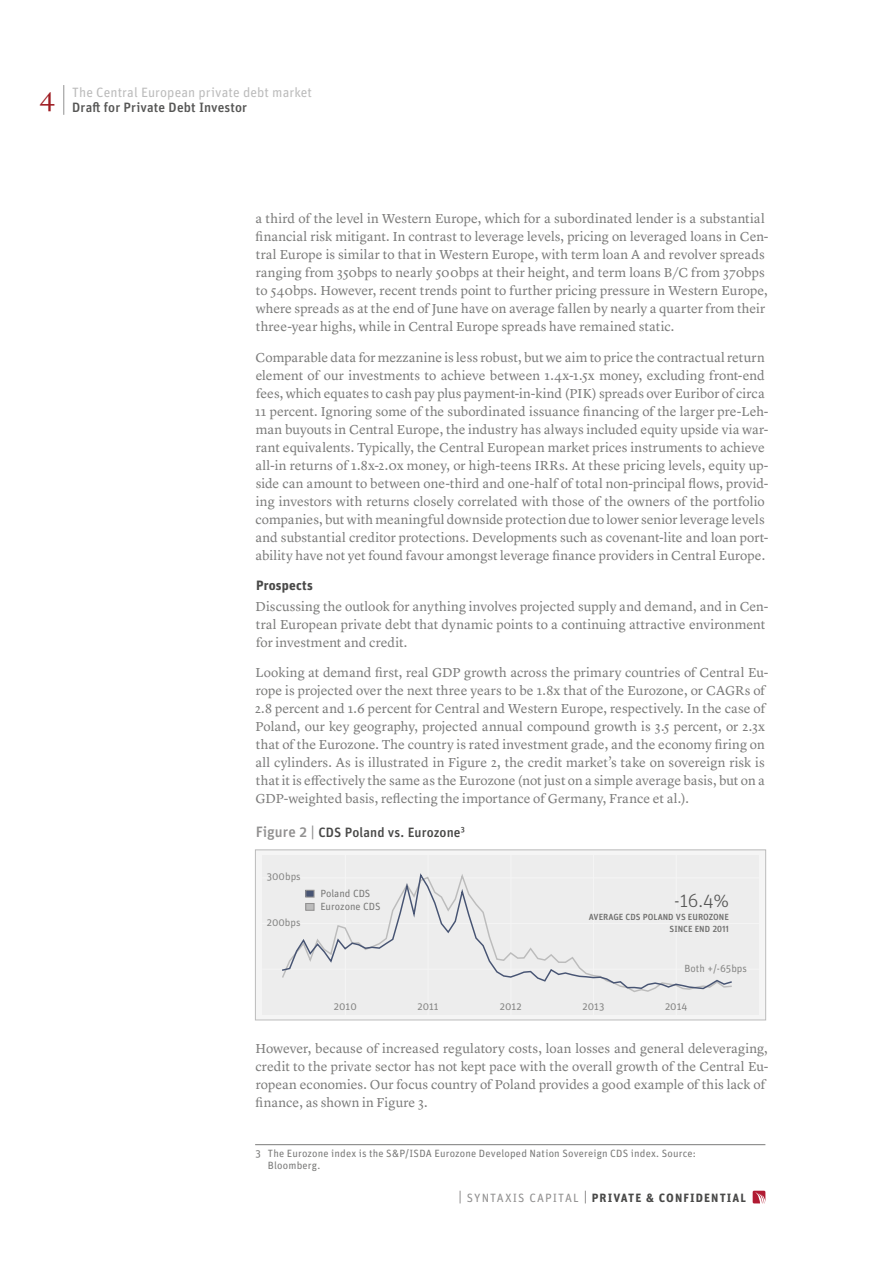
<style>
.page{position:relative;width:893px;height:1263px;background:#fff}
.page>*{position:absolute;margin:0;border:0;box-sizing:border-box;transform-origin:0 0}
.t1{font:300 19.35px "Unit Pro";color:#575756}
.BodyPPM{font:13.5px/18px "Lyon Text";color:#7b7b7a}
.t2{font:13.5px/15.8px "Unit Pro";letter-spacing:.005em;color:#bcbcbc}
.t3{font:500 13.5px "Unit Pro";letter-spacing:.01em;color:#494948}
._2{font:700 13.5px "Unit Pro";letter-spacing:.01em;color:#494948}
.t4{font:700 12px "Unit Pro";letter-spacing:.09em;color:#494948}
.Footnote{font:10.5px/12px "Unit Pro";letter-spacing:.015em;color:#7b7b7a}
.t5{font:10.35px "Unit Pro";color:#878786}
.t6{font:10.35px/13.2px "Unit Pro";color:#7b7b7a}
.t7{font:500 8.85px/11.9px "Unit Pro";color:#6f6f6e;text-align:right}
.s1{font-weight:500;color:#575756}
.s2{font-size:15px;color:#929191}
.s3{font-weight:400;color:#929191}
</style>
<div class="page">
<hr style="left:64px;top:85px;width:1px;height:30px;background:#929191">
<svg style="left:753px;top:1191px;width:12px;height:12px"></svg>
<svg style="left:585px;top:1191px;width:1px;height:12px"></svg>
<svg style="left:460px;top:1191px;width:1px;height:12px"></svg>
<hr style="left:255px;top:1144px;width:510px;height:1px;background:#7b7b7a">
<div style="left:255px;top:850px;width:511px;height:170px;background:#f5f5f5"></div>
<div style="left:263px;top:855px;width:496px;height:160px;background:#ededed"></div>
<hr style="left:345px;top:855px;width:1px;height:160px;background:#f5f5f5">
<hr style="left:427px;top:855px;width:2px;height:160px;background:#f5f5f5">
<hr style="left:510px;top:855px;width:1px;height:160px;background:#f5f5f5">
<hr style="left:593px;top:855px;width:1px;height:160px;background:#f5f5f5">
<hr style="left:676px;top:855px;width:1px;height:160px;background:#f5f5f5">
<hr style="left:263px;top:969px;width:496px;height:1px;background:#f5f5f5">
<hr style="left:263px;top:923px;width:496px;height:1px;background:#f5f5f5">
<hr style="left:263px;top:877px;width:496px;height:1px;background:#f5f5f5">
<svg style="left:282px;top:873px;width:450px;height:117px"></svg>
<div style="left:306px;top:890px;width:8px;height:7px;background:#475473"></div>
<div style="left:305px;top:890px;width:10px;height:8px;border:1px solid #929191"></div>
<div style="left:306px;top:903px;width:8px;height:7px;background:#bcbcbc"></div>
<div style="left:305px;top:903px;width:10px;height:8px;border:1px solid #929191"></div>
<div style="left:255px;top:850px;width:511px;height:170px;border:1px solid #bcbcbc"></div>
<p class="t2" style="left:40px;top:84px;width:274px;text-indent:32px">The Central European private debt market<br><sup>4</sup> <span class="s1">Draft for Private Debt Investor</span></p>
<p class="BodyPPM" style="left:255px;top:208px;width:515px">a third of the level in Western Europe, which for a subordinated lender is a substantial financial risk mitigant. In contrast to leverage levels, pricing on leveraged loans in Cen&shy;tral Europe is similar to that in Western Europe, with term loan A and revolver spreads ranging from 350bps to nearly 500bps at their height, and term loans B/C from 370bps to 540bps. However, recent trends point to further pricing pressure in Western Europe, where spreads as at the end of June have on average fallen by nearly a quarter from their three-year highs, while in Central Europe spreads have remained static.</p>
<p class="BodyPPM" style="left:255px;top:347px;width:515px">Comparable data for mezzanine is less robust, but we aim to price the contractual return element of our investments to achieve between 1.4x-1.5x money, excluding front-end fees, which equates to cash pay plus payment-in-kind (PIK) spreads over Euribor of circa 11 percent. Ignoring some of the subordinated issuance financing of the larger pre-Leh&shy;man buyouts in Central Europe, the industry has always included equity upside via war&shy;rant equivalents. Typically, the Central European market prices instruments to achieve all-in returns of 1.8x-2.0x money, or high-teens IRRs. At these pricing levels, equity up&shy;side can amount to between one-third and one-half of total non-principal flows, provid&shy;ing investors with returns closely correlated with those of the owners of the portfolio companies, but with meaningful downside protection due to lower senior leverage levels and substantial creditor protections. Developments such as covenant-lite and loan port&shy;ability have not yet found favour amongst leverage finance providers in Central Europe.</p>
<p class="_2" style="left:256px;top:576px;width:58px">Prospects</p>
<p class="BodyPPM" style="left:255px;top:596px;width:515px">Discussing the outlook for anything involves projected supply and demand, and in Cen&shy;tral European private debt that dynamic points to a continuing attractive environment for investment and credit.</p>
<p class="BodyPPM" style="left:255px;top:663px;width:515px">Looking at demand first, real GDP growth across the primary countries of Central Eu&shy;rope is projected over the next three years to be 1.8x that of the Eurozone, or CAGRs of 2.8 percent and 1.6 percent for Central and Western Europe, respectively. In the case of Poland, our key geography, projected annual compound growth is 3.5 percent, or 2.3x that of the Eurozone. The country is rated investment grade, and the economy firing on all cylinders. As is illustrated in Figure 2, the credit market’s take on sovereign risk is that it is effectively the same as the Eurozone (not just on a simple average basis, but on a GDP-weighted basis, reflecting the importance of Germany, France et al.).</p>
<p class="t3" style="left:256px;top:822px;width:211px"><span class="s2">Figure 2 |</span> CDS Poland vs. Eurozone<sup>3</sup></p>
<p class="t5" style="left:267px;top:869px;width:35px">300bps</p>
<p class="t5" style="left:267px;top:915px;width:35px">200bps</p>
<p class="t6" style="left:320px;top:886px;width:62px">Poland CDS<br>Eurozone CDS</p>
<p class="t1" style="left:674px;top:888px;width:56px">-16.4%</p>
<p class="t7" style="left:589px;top:911px;width:142px">AVERAGE CDS POLAND VS EUROZONE<br>SINCE END 2011</p>
<p class="t5" style="left:685px;top:961px;width:64px">Both +/-65bps</p>
<p class="t5" style="left:334px;top:999px;width:24px">2010</p>
<p class="t5" style="left:417px;top:999px;width:23px">2011</p>
<p class="t5" style="left:500px;top:999px;width:23px">2012</p>
<p class="t5" style="left:583px;top:999px;width:23px">2013</p>
<p class="t5" style="left:665px;top:999px;width:24px">2014</p>
<p class="BodyPPM" style="left:255px;top:1038px;width:515px">However, because of increased regulatory costs, loan losses and general deleveraging, credit to the private sector has not kept pace with the overall growth of the Central Eu&shy;ropean economies. Our focus country of Poland provides a good example of this lack of finance, as shown in Figure 3.</p>
<p class="Footnote" style="left:268px;top:1147px;width:430px;text-indent:-12px">3 The Eurozone index is the S&amp;P/ISDA Eurozone Developed Nation Sovereign CDS index. Source:<br>Bloomberg.</p>
<p class="t4" style="left:467px;top:1189px;width:281px"><span class="s3">SYNTAXIS CAPITAL</span> PRIVATE &amp; CONFIDENTIAL</p>
</div>
